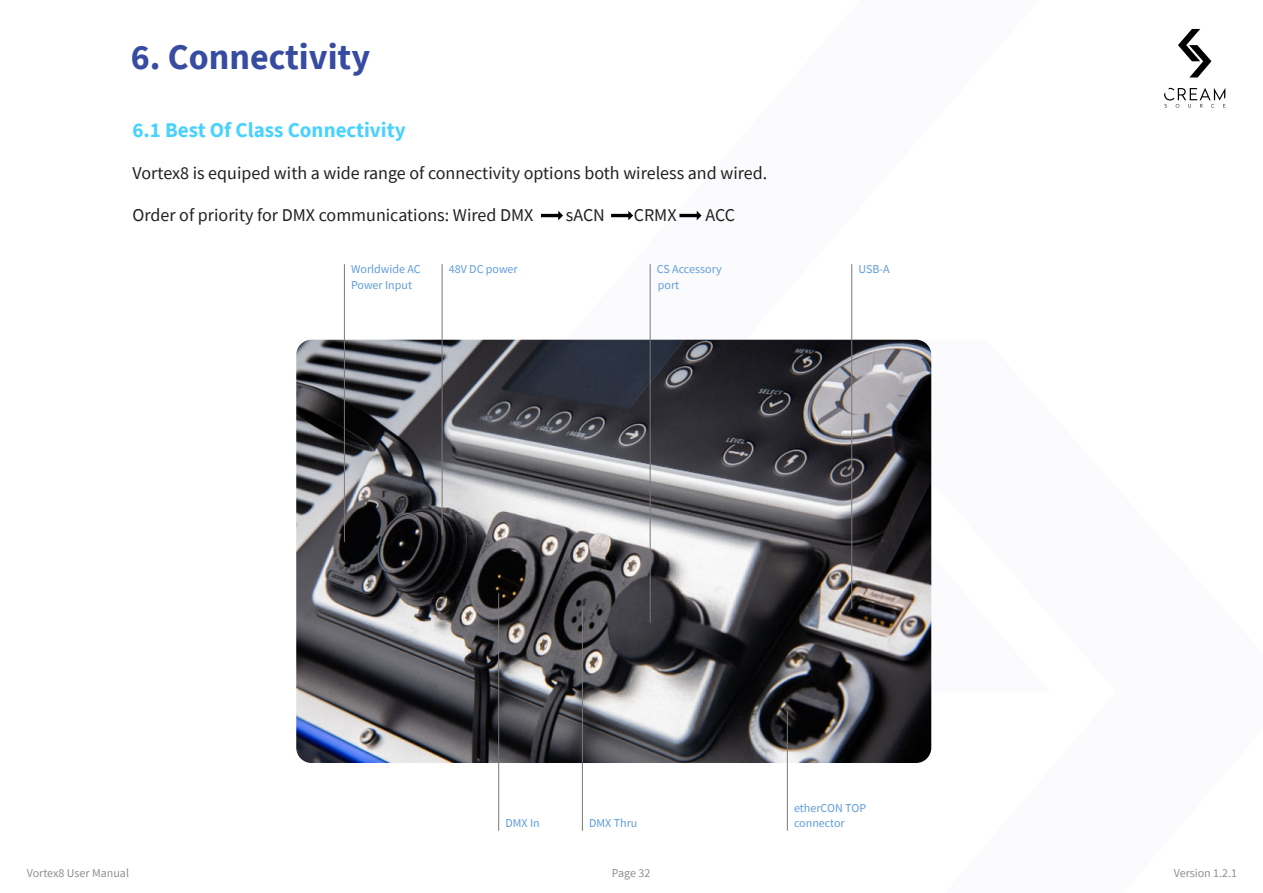
<style>
.page{position:relative;width:1263px;height:893px;background:#fff}
.page>*{position:absolute;margin:0;border:0;box-sizing:border-box;transform-origin:0 0}
.t1{font:700 36px "Source Sans Pro";color:#374ca0}
.t2{font:700 21px "Source Sans Pro";color:#4ad2ff}
.t3{font:18px "Source Sans Pro";color:#231f20}
.t4{font:12px "Source Sans Pro";color:#609cda}
.t5{font:12px "Source Sans Pro";color:#8f8f8f}
</style>
<div class="page">
<svg style="left:1164px;top:88px;width:61px;height:20px"></svg>
<svg style="left:1178px;top:29px;width:33px;height:49px"></svg>
<img style="left:296px;top:340px;width:635px;height:423px;border-radius:15px">
<hr style="left:498px;top:593px;width:1px;height:237px;background:#797979">
<hr style="left:582px;top:608px;width:1px;height:222px;background:#797979">
<hr style="left:787px;top:711px;width:1px;height:119px;background:#797979">
<hr style="left:442px;top:264px;width:1px;height:271px;background:#797979">
<hr style="left:650px;top:264px;width:1px;height:358px;background:#797979">
<hr style="left:851px;top:264px;width:1px;height:344px;background:#797979">
<hr style="left:344px;top:264px;width:1px;height:278px;background:#797979">
<svg style="left:541px;top:211px;width:22px;height:9px"></svg>
<svg style="left:611px;top:211px;width:22px;height:9px"></svg>
<svg style="left:679px;top:211px;width:22px;height:9px"></svg>
<h1 class="t1" style="left:131px;top:32px;width:241px">6. Connectivity</h1>
<p class="t2" style="left:133px;top:116px;width:275px">6.1 Best Of Class Connectivity</p>
<p class="t3" style="left:133px;top:162px;width:636px">Vortex8 is equiped with a wide range of connectivity options both wireless and wired.</p>
<p class="t3" style="left:133px;top:204px;width:402px">Order of priority for DMX communications: Wired DMX</p>
<p class="t3" style="left:566px;top:204px;width:41px">sACN</p>
<p class="t3" style="left:634px;top:204px;width:44px">CRMX</p>
<p class="t3" style="left:705px;top:204px;width:31px">ACC</p>
<p class="t4" style="left:351px;top:261px;width:71px">Worldwide AC</p>
<p class="t4" style="left:449px;top:261px;width:70px">48V DC power</p>
<p class="t4" style="left:657px;top:261px;width:66px">CS Accessory</p>
<p class="t4" style="left:858px;top:261px;width:33px">USB-A</p>
<p class="t4" style="left:351px;top:277px;width:63px">Power Input</p>
<p class="t4" style="left:658px;top:277px;width:23px">port</p>
<p class="t4" style="left:794px;top:800px;width:74px">etherCON TOP</p>
<p class="t4" style="left:505px;top:816px;width:36px">DMX In</p>
<p class="t4" style="left:589px;top:816px;width:50px">DMX Thru</p>
<p class="t4" style="left:794px;top:816px;width:52px">connector</p>
<p class="t5" style="left:27px;top:865px;width:104px">Vortex8 User Manual</p>
<p class="t5" style="left:1174px;top:865px;width:65px">Version 1.2.1</p>
<p class="t5" style="left:612px;top:865px;width:40px">Page 32</p>
</div>
